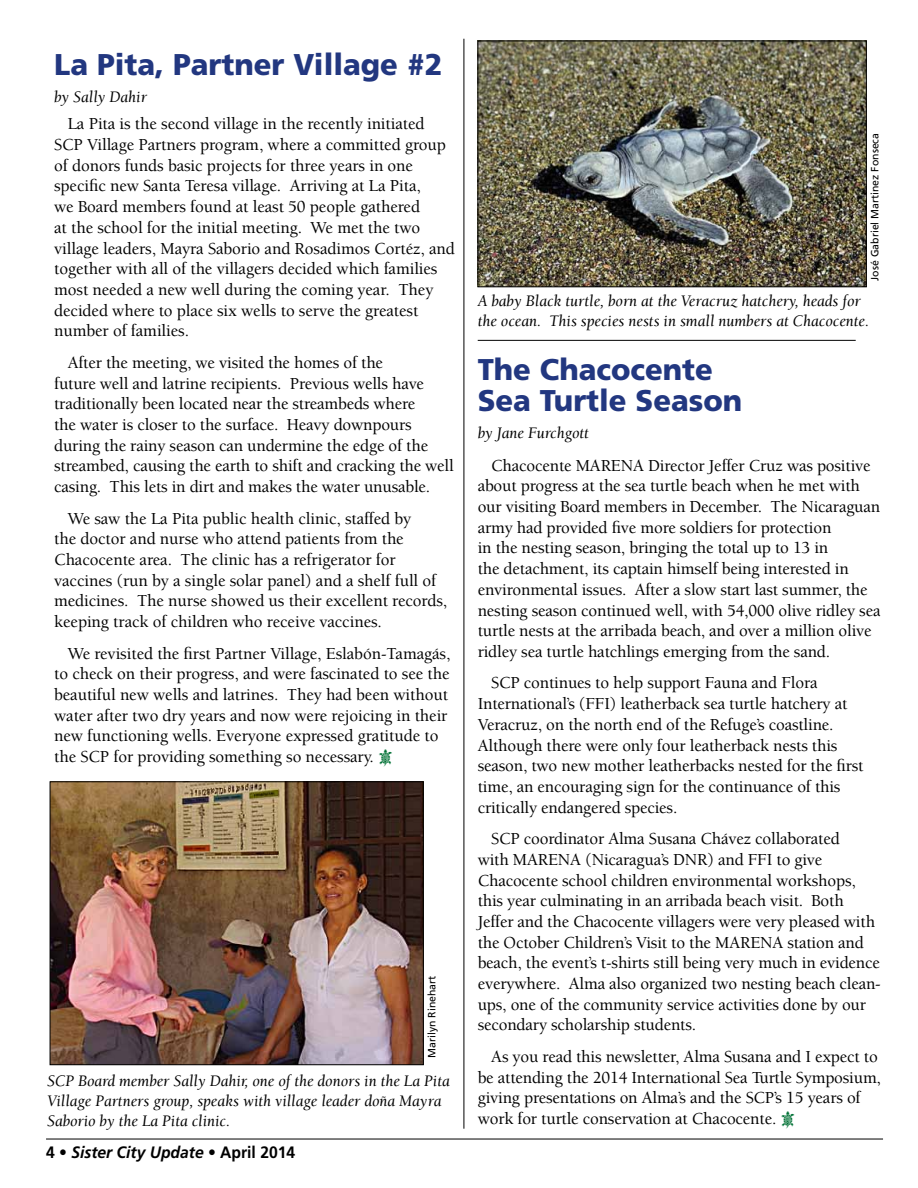
<style>
.page{position:relative;width:918px;height:1188px;background:#fff}
.page>*{position:absolute;margin:0;border:0;box-sizing:border-box;transform-origin:0 0}
.t1{font:900 30px/31.5px "Frutiger";color:#223780}
.t2{font:500 17.25px/20.7px "Berkeley";letter-spacing:-.01em;color:#000}
.t3{font:italic 16.5px/19.8px "Berkeley";color:#000}
.t4{font:italic 700 16.5px "Frutiger";color:#000;scale:.95 1}
.t5{font:10.5px "Frutiger";color:#000}
.s1{font-family:"Df Wildlife Plain";font-weight:400;font-size:22.5px;color:#007135}
.s2{font-style:normal}
</style>
<div class="page">
<hr style="left:464px;top:39px;width:1px;height:1090px;background:#000">
<hr style="left:478px;top:340px;width:378px;height:1px;background:#000">
<hr style="left:46px;top:1139px;width:837px;height:1px;background:#000">
<img style="left:52px;top:784px;width:370px;height:279px">
<div style="left:50px;top:782px;width:374px;height:283px;border:1px solid #000"></div>
<img style="left:480px;top:43px;width:385px;height:242px">
<div style="left:478px;top:41px;width:389px;height:246px;border:1px solid #000"></div>
<h1 class="t1" style="left:54px;top:48px;width:390px">La Pita, Partner Village #2</h1>
<p class="t3" style="left:54px;top:87px;width:94px">by Sally Dahir</p>
<p class="t2" style="left:54px;top:114px;width:402px;text-indent:14px">La Pita is the second village in the recently initiated SCP Village Partners program, where a committed group of donors funds basic projects for three years in one specific new Santa Teresa village. Arriving at La Pita,<br>we Board members found at least 50 people gathered<br>at the school for the initial meeting. We met the two village leaders, Mayra Saborio and Rosadimos Cortéz, and together with all of the villagers decided which families most needed a new well during the coming year. They decided where to place six wells to serve the greatest number of families.</p>
<p class="t2" style="left:54px;top:352px;width:401px;text-indent:14px">After the meeting, we visited the homes of the<br>future well and latrine recipients. Previous wells have traditionally been located near the streambeds where<br>the water is closer to the surface. Heavy downpours during the rainy season can undermine the edge of the streambed, causing the earth to shift and cracking the well casing. This lets in dirt and makes the water unusable.</p>
<p class="t2" style="left:54px;top:508px;width:395px;text-indent:14px">We saw the La Pita public health clinic, staffed by<br>the doctor and nurse who attend patients from the Chacocente area. The clinic has a refrigerator for vaccines (run by a single solar panel) and a shelf full of medicines. The nurse showed us their excellent records, keeping track of children who receive vaccines.</p>
<p class="t2" style="left:54px;top:643px;width:398px;text-indent:14px">We revisited the first Partner Village, Eslabón-Tamagás, to check on their progress, and were fascinated to see the beautiful new wells and latrines. They had been without water after two dry years and now were rejoicing in their new functioning wells. Everyone expressed gratitude to the SCP for providing something so necessary. <span class="s1">E</span></p>
<p class="t5" style="left:426px;top:1058px;width:84px;rotate:-90deg">Marilyn Rinehart</p>
<p class="t3" style="left:47px;top:1072px;width:404px">SCP Board member Sally Dahir, one of the donors in the La Pita<br>Village Partners group, speaks with village leader doña Mayra<br>Saborio by the La Pita clinic.</p>
<p class="t4" style="left:46px;top:1143px;width:264px"><span class="s2">4 •</span> Sister City Update <span class="s2">• April 2014</span></p>
<p class="t5" style="left:869px;top:281px;width:149px;rotate:-90deg">José Gabriel Martinez Fonseca</p>
<p class="t3" style="left:478px;top:292px;width:393px">A baby Black turtle, born at the Veracruz hatchery, heads for the ocean. This species nests in small numbers at Chacocente.</p>
<h1 class="t1" style="left:478px;top:353px;width:266px">The Chacocente<br>Sea Turtle Season</h1>
<p class="t3" style="left:478px;top:423px;width:113px">by Jane Furchgott</p>
<p class="t2" style="left:478px;top:455px;width:404px;text-indent:14px">Chacocente MARENA Director Jeffer Cruz was positive about progress at the sea turtle beach when he met with our visiting Board members in December. The Nicaraguan army had provided five more soldiers for protection<br>in the nesting season, bringing the total up to 13 in<br>the detachment, its captain himself being interested in environmental issues. After a slow start last summer, the nesting season continued well, with 54,000 olive ridley sea turtle nests at the arribada beach, and over a million olive ridley sea turtle hatchlings emerging from the sand.</p>
<p class="t2" style="left:478px;top:673px;width:387px;text-indent:14px">SCP continues to help support Fauna and Flora International’s (FFI) leatherback sea turtle hatchery at Veracruz, on the north end of the Refuge’s coastline.<br>Although there were only four leatherback nests this season, two new mother leatherbacks nested for the first time, an encouraging sign for the continuance of this critically endangered species.</p>
<p class="t2" style="left:478px;top:829px;width:405px;text-indent:14px">SCP coordinator Alma Susana Chávez collaborated<br>with MARENA (Nicaragua’s DNR) and FFI to give Chacocente school children environmental workshops, this year culminating in an arribada beach visit. Both Jeffer and the Chacocente villagers were very pleased with the October Children’s Visit to the MARENA station and beach, the event’s t-shirts still being very much in evidence everywhere. Alma also organized two nesting beach clean&shy;ups, one of the community service activities done by our secondary scholarship students.</p>
<p class="t2" style="left:478px;top:1047px;width:405px;text-indent:14px">As you read this newsletter, Alma Susana and I expect to be attending the 2014 International Sea Turtle Symposium, giving presentations on Alma’s and the SCP’s 15 years of work for turtle conservation at Chacocente. <span class="s1">E</span></p>
</div>
